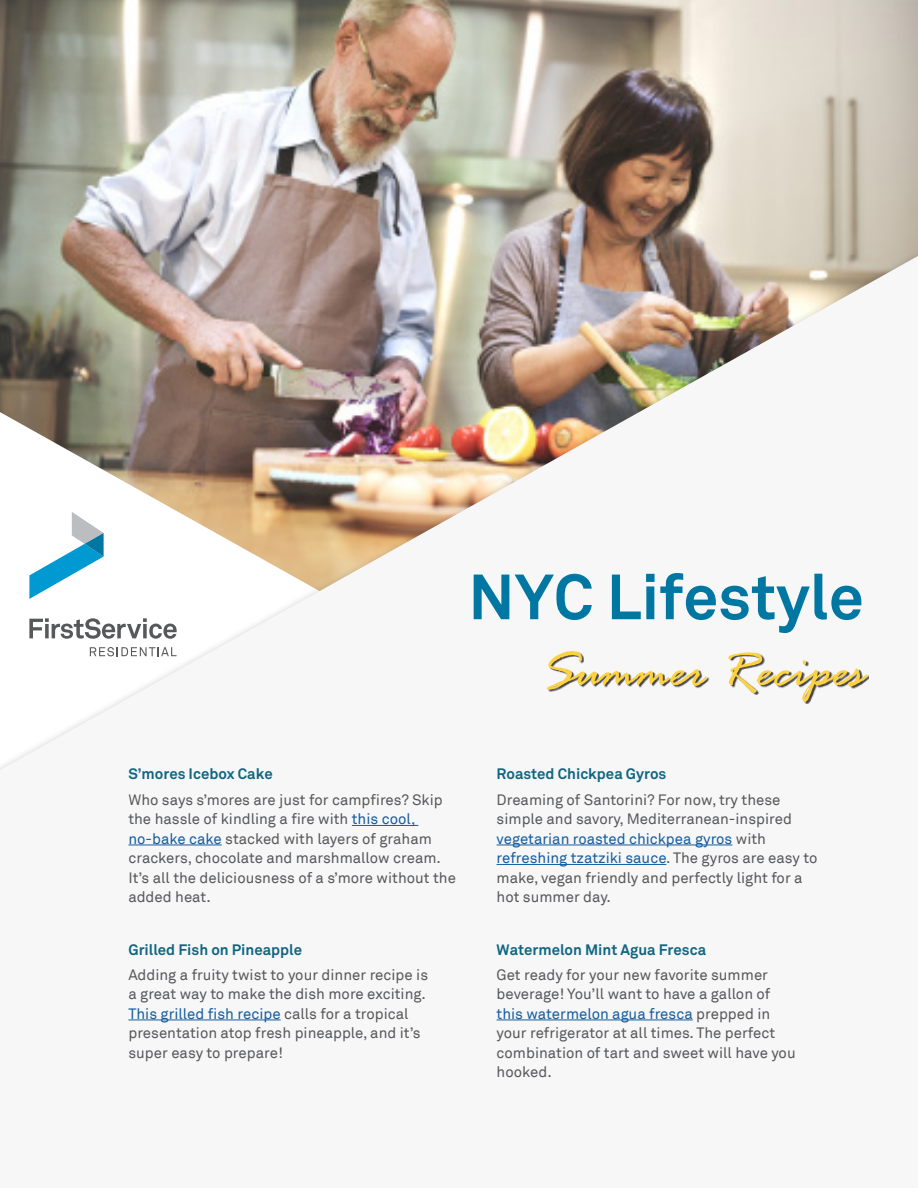
<style>
.page{position:relative;width:918px;height:1188px;background:#fff}
.page>*{position:absolute;margin:0;border:0;box-sizing:border-box;transform-origin:0 0}
.t1{font:700 63px "Akkurat";color:#0076a3}
.t2{font:italic 54px "Rage";color:#fcd240}
.t3{font:15px/19.5px "Akkurat";color:#57585a}
.t4{font:700 15px "Akkurat";color:#0f6681}
.s1{color:#175d9e}
</style>
<div class="page">
<img style="left:0;top:0;width:918px;height:242px">
<img style="left:0;top:256px;width:918px;height:765px">
<svg style="left:29px;top:512px;width:75px;height:87px"></svg>
<svg style="left:29px;top:618px;width:148px;height:21px"></svg>
<svg style="left:90px;top:647px;width:87px;height:9px"></svg>
<hr style="left:128px;top:1020px;width:153px;height:1px;background:#175d9e">
<hr style="left:497px;top:845px;width:235px;height:1px;background:#175d9e">
<hr style="left:497px;top:864px;width:169px;height:1px;background:#175d9e">
<hr style="left:352px;top:825px;width:66px;height:1px;background:#175d9e">
<hr style="left:128px;top:845px;width:94px;height:1px;background:#175d9e">
<hr style="left:497px;top:1020px;width:196px;height:1px;background:#175d9e">
<div style="left:548px;top:652px;width:321px;height:52px;background:#231f20;opacity:.82"></div>
<p class="t1" style="left:468px;top:557px;width:397px">NYC Lifestyle</p>
<p class="t2" style="left:540px;top:642px;width:325px">Summer Recipes</p>
<p class="t4" style="left:128px;top:765px;width:146px">S’mores Icebox Cake</p>
<p class="t3" style="left:128px;top:790px;width:329px">Who says s’mores are just for campfires? Skip the hassle of kindling a fire with <span class="s1">this cool, no-bake cake</span> stacked with layers of graham crackers, chocolate and marshmallow cream.<br>It’s all the deliciousness of a s’more without the added heat.</p>
<p class="t4" style="left:128px;top:940px;width:175px">Grilled Fish on Pineapple</p>
<p class="t3" style="left:128px;top:965px;width:301px">Adding a fruity twist to your dinner recipe is a great way to make the dish more exciting.<br><span class="s1">This grilled fish recipe</span> calls for a tropical presentation atop fresh pineapple, and it’s super easy to prepare!</p>
<p class="t4" style="left:497px;top:765px;width:171px">Roasted Chickpea Gyros</p>
<p class="t3" style="left:497px;top:790px;width:322px">Dreaming of Santorini? For now, try these simple and savory, Mediterranean-inspired <span class="s1">vegetarian roasted chickpea gyros</span> with <span class="s1">refreshing tzatziki sauce</span>. The gyros are easy to make, vegan friendly and perfectly light for a hot summer day.</p>
<p class="t4" style="left:497px;top:940px;width:211px">Watermelon Mint Agua Fresca</p>
<p class="t3" style="left:497px;top:965px;width:301px">Get ready for your new favorite summer beverage! You’ll want to have a gallon of <span class="s1">this watermelon agua fresca</span> prepped in your refrigerator at all times. The perfect combination of tart and sweet will have you hooked.</p>
</div>
